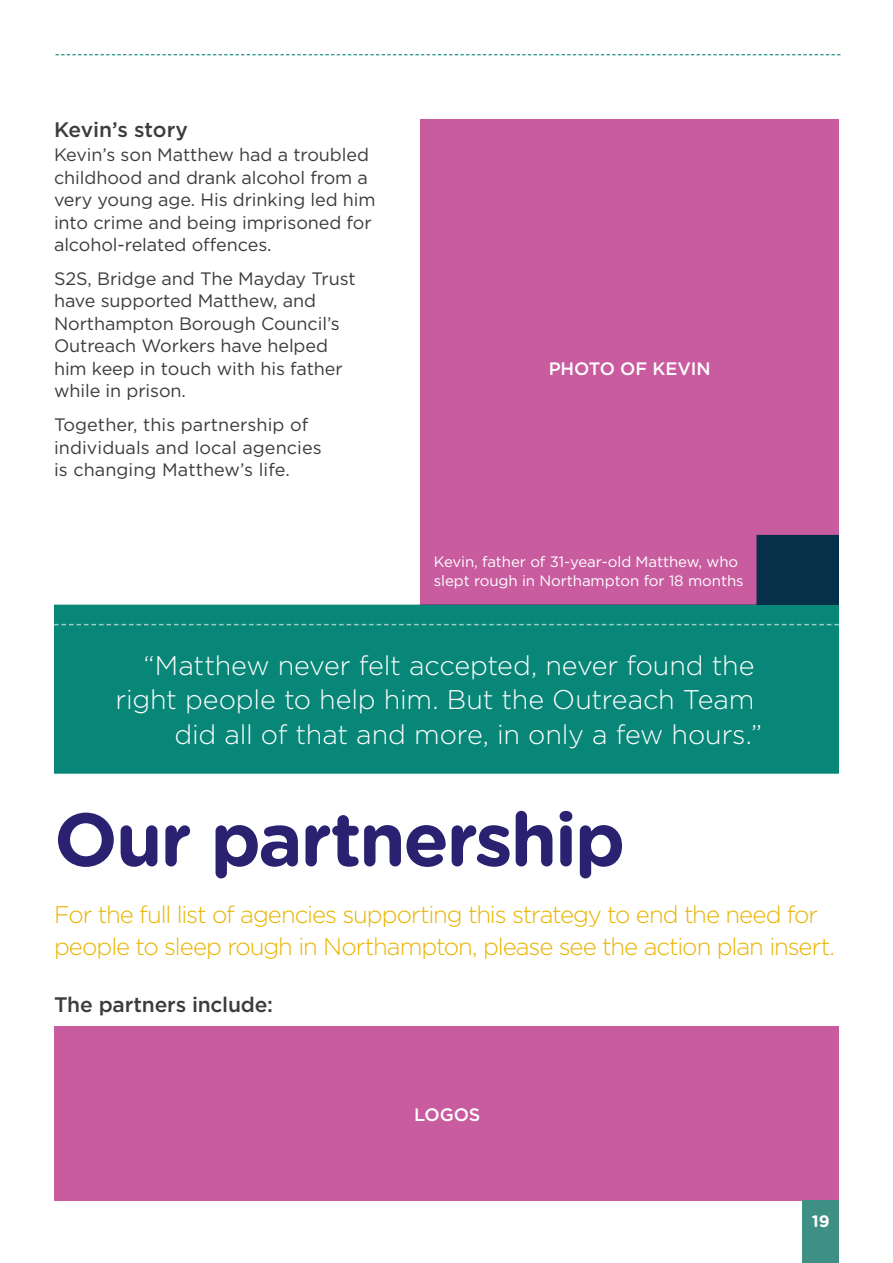
<style>
.page{position:relative;width:893px;height:1263px;background:#fff}
.page>*{position:absolute;margin:0;border:0;box-sizing:border-box;transform-origin:0 0}
.t1{font:700 75px "Gotham Rounded";letter-spacing:-.035em;color:#2b2171}
.t2{font:300 27px/34.5px "Gotham";letter-spacing:-.005em;color:#fff;text-align:right}
.t3{font:300 24px/31.5px "Gotham";letter-spacing:-.045em;color:#e9b400}
.t4{font:500 21px "Gotham";letter-spacing:-.01em;color:#3c3c3b}
.t5{font:18px/22.5px "Gotham";letter-spacing:-.005em;color:#3c3c3b}
.t6{font:500 18px "Gotham";letter-spacing:-.005em;color:#fff}
.t7{font:700 16.5px "Gotham Rounded";color:#fff}
.t8{font:15px/19.5px "Gotham";letter-spacing:-.005em;color:#fff}
</style>
<div class="page">
<div style="left:54px;top:1026px;width:785px;height:174px;background:#c85c9f"></div>
<div style="left:420px;top:119px;width:419px;height:486px;background:#c85c9f"></div>
<div style="left:803px;top:1200px;width:36px;height:63px;background:#3d9083"></div>
<svg style="left:56px;top:54px;width:784px;height:1px"></svg>
<svg style="left:54px;top:535px;width:785px;height:239px;fill:#088677"></svg>
<svg style="left:54px;top:624px;width:785px;height:1px"></svg>
<p class="t4" style="left:54px;top:117px;width:135px">Kevin’s story</p>
<p class="t5" style="left:54px;top:143px;width:323px">Kevin’s son Matthew had a troubled childhood and drank alcohol from a very young age. His drinking led him into crime and being imprisoned for alcohol-related offences.</p>
<p class="t5" style="left:54px;top:267px;width:303px">S2S, Bridge and The Mayday Trust have supported Matthew, and<br>Northampton Borough Council’s<br>Outreach Workers have helped him keep in touch with his father while in prison.</p>
<p class="t5" style="left:54px;top:413px;width:269px">Together, this partnership of individuals and local agencies is changing Matthew’s life.</p>
<p class="t6" style="left:549px;top:358px;width:163px">PHOTO OF KEVIN</p>
<p class="t8" style="left:434px;top:551px;width:311px">Kevin, father of 31-year-old Matthew, who slept rough in Northampton for 18 months</p>
<h2 class="t2" style="left:116px;top:647px;width:648px">“Matthew never felt accepted, never found the right people to help him. But the Outreach Team did all of that and more, in only a few hours.”</h2>
<h1 class="t1" style="left:54px;top:784px;width:573px">Our partnership</h1>
<h3 class="t3" style="left:54px;top:898px;width:782px">For the full list of agencies supporting this strategy to end the need for people to sleep rough in Northampton, please see the action plan insert.</h3>
<p class="t4" style="left:54px;top:992px;width:220px">The partners include:</p>
<p class="t6" style="left:414px;top:1104px;width:68px">LOGOS</p>
<p class="t7" style="left:812px;top:1209px;width:19px">19</p>
<p class="t7" style="left:823px;top:1209px;width:19px">19</p>
</div>
